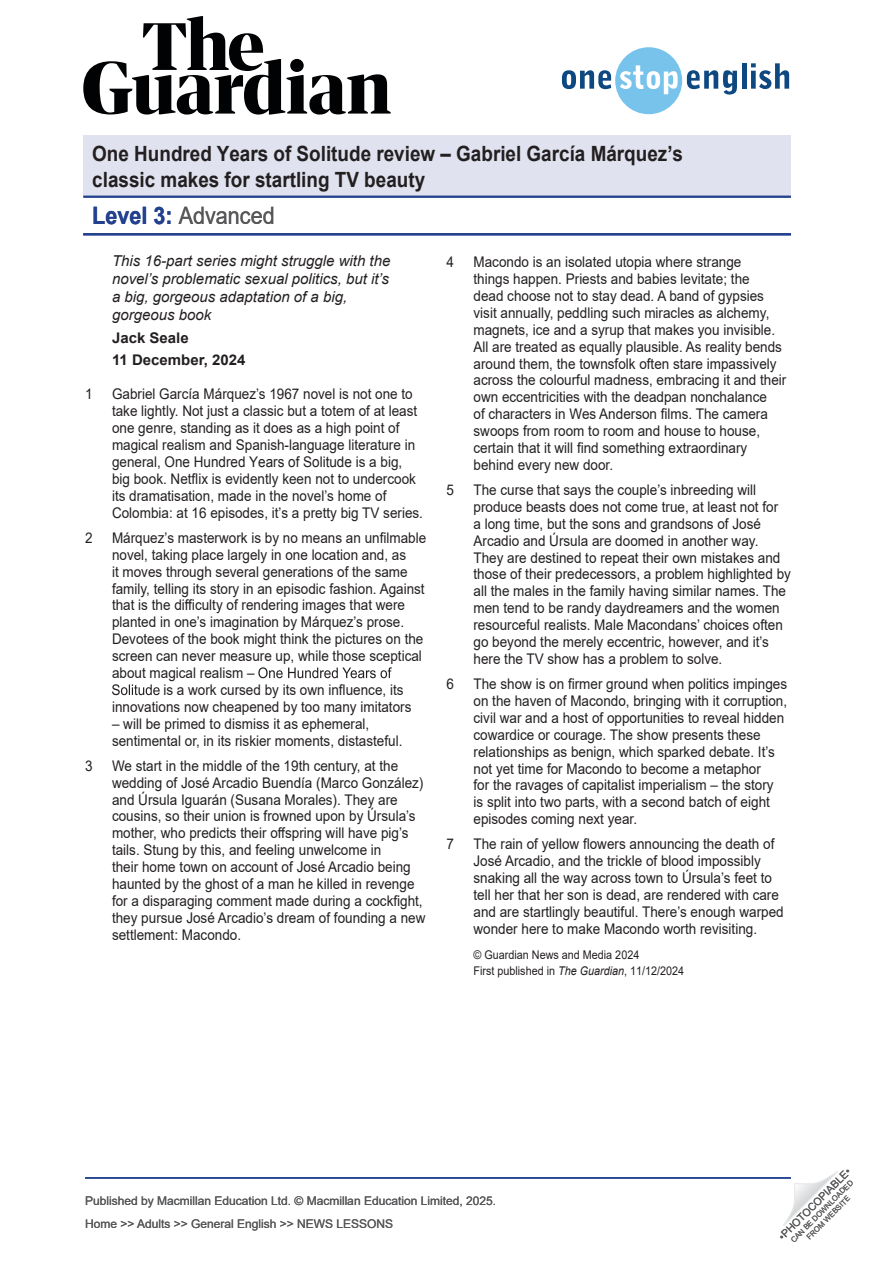
<style>
.page{position:relative;width:893px;height:1263px;background:#fff}
.page>*{position:absolute;margin:0;border:0;box-sizing:border-box;transform-origin:0 0}
.t1{font:24px "Arial";color:#58585a;scale:.9 1}
.t2{font:700 21px/25.2px "Arial";color:#231f20;scale:.9 1}
.t3{font:italic 15px/18px "Arial";color:#231f20}
.t4{font:14.7px/17px "Arial";color:#231f20;scale:.92 1}
.t5{font:700 14.7px/21.6px "Arial";color:#231f20}
.t6{font:12px/23px "Arial";color:#57585a}
.t7{font:12px/16.5px "Arial";color:#231f20;scale:.9 1}
.t8{font:10.5px "Arial";color:#57585a}
.t9{font:7.5px/9px "Arial";color:#57585a;text-align:center}
.s1{font-weight:700;color:#23418f}
.s2{font-style:italic}
</style>
<div class="page">
<div style="left:83px;top:136px;width:708px;height:61px;background:#e0e2ef"></div>
<hr style="left:83px;top:196px;width:708px;height:2px;background:#23418f">
<svg style="left:783px;top:1171px;width:55px;height:55px"></svg>
<svg style="left:83px;top:16px;width:308px;height:99px"></svg>
<svg style="left:562px;top:47px;width:175px;height:67px"></svg>
<hr style="left:742px;top:63px;width:4px;height:26px;background:#0e4880">
<svg style="left:751px;top:63px;width:38px;height:26px"></svg>
<hr style="left:85px;top:1177px;width:706px;height:2px;background:#23418f">
<hr style="left:83px;top:233px;width:708px;height:2px;background:#23418f">
<svg style="left:258px;top:667px;width:134px;height:11px"></svg>
<svg style="left:112px;top:684px;width:48px;height:11px"></svg>
<h2 class="t2" style="left:92px;top:142px;width:658px">One Hundred Years of Solitude review – Gabriel García Márquez’s classic makes for startling TV beauty</h2>
<h1 class="t1" style="left:92px;top:199px;width:204px"><span class="s1">Level 3:</span> Advanced</h1>
<p class="t3" style="left:112px;top:252px;width:280px">This 16-part series might struggle with the novel’s problematic sexual politics, but it’s a big, gorgeous adaptation of a big, gorgeous book</p>
<p class="t5" style="left:112px;top:328px;width:135px">Jack Seale<br>11 December, 2024</p>
<p class="t4" style="left:85px;top:386px;width:10px">1</p>
<p class="t4" style="left:112px;top:386px;width:339px">Gabriel García Márquez’s 1967 novel is not one to take lightly. Not just a classic but a totem of at least one genre, standing as it does as a high point of magical realism and Spanish-language literature in general, One Hundred Years of Solitude is a big, big book. Netflix is evidently keen not to undercook its dramatisation, made in the novel’s home of Colombia: at 16 episodes, it’s a pretty big TV series.</p>
<p class="t4" style="left:85px;top:529px;width:10px">2</p>
<p class="t4" style="left:112px;top:529px;width:343px">Márquez’s masterwork is by no means an unfilmable</p>
<p class="t4" style="left:112px;top:546px;width:321px">novel, taking place largely in one location and, as</p>
<p class="t4" style="left:112px;top:563px;width:323px">it moves through several generations of the same</p>
<p class="t4" style="left:112px;top:580px;width:341px">family, telling its story in an episodic fashion. Against</p>
<p class="t4" style="left:112px;top:597px;width:320px">that is the difficulty of rendering images that were</p>
<p class="t4" style="left:112px;top:614px;width:319px">planted in one’s imagination by Márquez’s prose.</p>
<p class="t4" style="left:112px;top:630px;width:340px">Devotees of the book might think the pictures on the</p>
<p class="t4" style="left:112px;top:647px;width:338px">screen can never measure up, while those sceptical</p>
<p class="t4" style="left:112px;top:664px;width:156px">about magical realism –</p>
<p class="t4" style="left:163px;top:681px;width:262px">is a work cursed by its own influence, its</p>
<p class="t4" style="left:112px;top:698px;width:327px">innovations now cheapened by too many imitators</p>
<p class="t4" style="left:112px;top:715px;width:317px">– will be primed to dismiss it as ephemeral, sentimental or, in its riskier moments, distasteful.</p>
<p class="t4" style="left:85px;top:757px;width:10px">3</p>
<p class="t4" style="left:112px;top:757px;width:342px">We start in the middle of the 19th century, at the wedding of José Arcadio Buendía (Marco González) and Úrsula Iguarán (Susana Morales). They are cousins, so their union is frowned upon by Úrsula’s mother, who predicts their offspring will have pig’s tails. Stung by this, and feeling unwelcome in<br>their home town on account of José Arcadio being haunted by the ghost of a man he killed in revenge for a disparaging comment made during a cockfight, they pursue José Arcadio’s dream of founding a new settlement: Macondo.</p>
<p class="t4" style="left:446px;top:253px;width:10px">4</p>
<p class="t4" style="left:473px;top:253px;width:342px">Macondo is an isolated utopia where strange<br>things happen. Priests and babies levitate; the<br>dead choose not to stay dead. A band of gypsies visit annually, peddling such miracles as alchemy, magnets, ice and a syrup that makes you invisible.<br>All are treated as equally plausible. As reality bends around them, the townsfolk often stare impassively across the colourful madness, embracing it and their own eccentricities with the deadpan nonchalance<br>of characters in Wes Anderson films. The camera swoops from room to room and house to house, certain that it will find something extraordinary behind every new door.</p>
<p class="t4" style="left:446px;top:481px;width:10px">5</p>
<p class="t4" style="left:473px;top:481px;width:347px">The curse that says the couple’s inbreeding will produce beasts does not come true, at least not for<br>a long time, but the sons and grandsons of José Arcadio and Úrsula are doomed in another way.<br>They are destined to repeat their own mistakes and those of their predecessors, a problem highlighted by all the males in the family having similar names. The men tend to be randy daydreamers and the women resourceful realists. Male Macondans’ choices often go beyond the merely eccentric, however, and it’s here the TV show has a problem to solve.</p>
<p class="t4" style="left:446px;top:675px;width:10px">6</p>
<p class="t4" style="left:473px;top:675px;width:342px">The show is on firmer ground when politics impinges on the haven of Macondo, bringing with it corruption, civil war and a host of opportunities to reveal hidden cowardice or courage. The show presents these relationships as benign, which sparked debate. It’s not yet time for Macondo to become a metaphor<br>for the ravages of capitalist imperialism – the story<br>is split into two parts, with a second batch of eight episodes coming next year.</p>
<p class="t4" style="left:446px;top:835px;width:10px">7</p>
<p class="t4" style="left:473px;top:835px;width:339px">The rain of yellow flowers announcing the death of José Arcadio, and the trickle of blood impossibly snaking all the way across town to Úrsula’s feet to tell her that her son is dead, are rendered with care and are startlingly beautiful. There’s enough warped wonder here to make Macondo worth revisiting.</p>
<p class="t7" style="left:473px;top:946px;width:236px">© Guardian News and Media 2024<br>First published in <span class="s2">The Guardian</span>, 11/12/2024</p>
<p class="t6" style="left:85px;top:1189px;width:413px">Published by Macmillan Education Ltd. © Macmillan Education Limited, 2025.<br>Home &gt;&gt; Adults &gt;&gt; General English &gt;&gt; NEWS LESSONS</p>
<p class="t8" style="left:775px;top:1233px;width:99px;rotate:-45deg">•PHOTOCOPIABLE•</p>
<p class="t9" style="left:789px;top:1238px;width:86px;rotate:-45deg">CAN BE DOWNLOADED<br>FROM WEBSITE</p>
</div>
